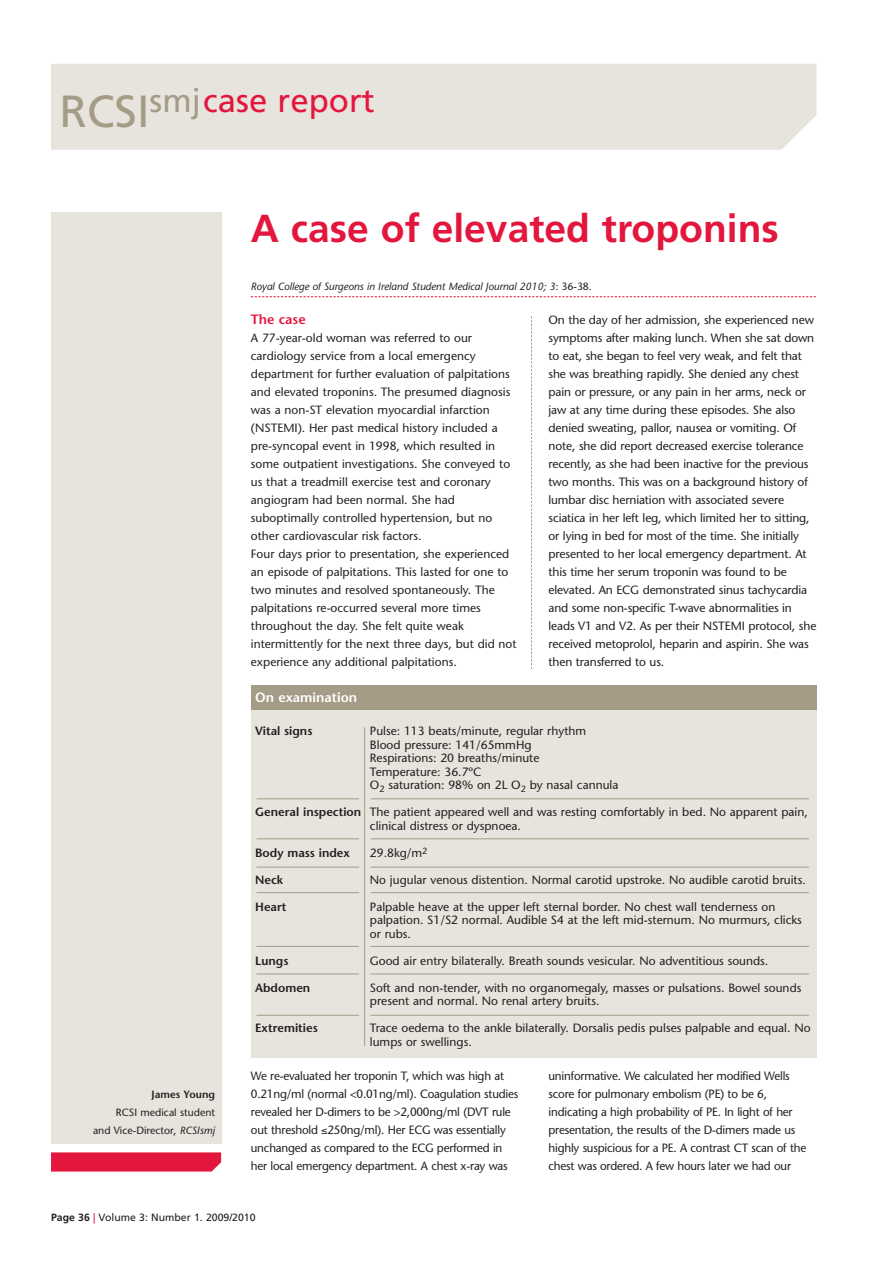
<style>
.page{position:relative;width:893px;height:1263px;background:#fff}
.page>*{position:absolute;margin:0;border:0;box-sizing:border-box;transform-origin:0 0}
.t1{font:700 39px "Frutiger";color:#e3173e}
.t2{font:33px "Frutiger";color:#e3173e}
.t3{font:600 13.5px "Stone Sans";color:#fff}
.t4{font:600 13.5px "Stone Sans";color:#e3173e}
.t5{font:12px/18px "Stone Sans";color:#231f20}
.t6{font:600 12px "Stone Sans";color:#231f20}
.t7{font:italic 10.5px "Stone Sans";letter-spacing:-.005em;color:#231f20}
.t8{font:10.5px/18px "Stone Sans";color:#231f20;text-align:right}
.t9{font:10.5px "Frutiger";color:#231f20}
.t10{font:600 10.5px "Stone Sans";color:#231f20}
.s1{font-size:45px;color:#a49c86}
.s2{color:#a49c86}
.s3{font-style:normal}
.s4{font-style:italic}
.s5{font-weight:600}
.s6{font-weight:700}
.s7{color:#e3173e}
</style>
<div class="page">
<div style="left:251px;top:701px;width:565px;height:357px;background:#e6e4dd"></div>
<div style="left:251px;top:685px;width:565px;height:25px;background:#a49c86"></div>
<div style="left:51px;top:64px;width:765px;height:86px;background:#e6e4dd"></div>
<div style="left:51px;top:213px;width:170px;height:931px;background:#e6e4dd"></div>
<div style="left:51px;top:1152px;width:170px;height:19px;background:#e3173e"></div>
<hr style="left:364px;top:727px;width:1px;height:319px;background:#a49c86">
<svg style="left:531px;top:316px;width:1px;height:353px"></svg>
<svg style="left:251px;top:296px;width:565px;height:1px"></svg>
<hr style="left:256px;top:798px;width:103px;height:1px;background:#a49c86">
<hr style="left:371px;top:798px;width:438px;height:1px;background:#a49c86">
<hr style="left:256px;top:838px;width:103px;height:1px;background:#a49c86">
<hr style="left:371px;top:838px;width:438px;height:1px;background:#a49c86">
<hr style="left:256px;top:867px;width:103px;height:1px;background:#a49c86">
<hr style="left:371px;top:867px;width:438px;height:1px;background:#a49c86">
<hr style="left:256px;top:892px;width:103px;height:1px;background:#a49c86">
<hr style="left:371px;top:892px;width:438px;height:1px;background:#a49c86">
<hr style="left:256px;top:946px;width:103px;height:1px;background:#a49c86">
<hr style="left:371px;top:946px;width:438px;height:1px;background:#a49c86">
<hr style="left:256px;top:973px;width:103px;height:1px;background:#a49c86">
<hr style="left:371px;top:973px;width:438px;height:1px;background:#a49c86">
<hr style="left:256px;top:1015px;width:103px;height:1px;background:#a49c86">
<hr style="left:371px;top:1015px;width:438px;height:1px;background:#a49c86">
<h2 class="t2" style="left:60px;top:87px;width:317px"><span class="s1">RCSI</span><span class="s2">smj</span>case report</h2>
<h1 class="t1" style="left:251px;top:213px;width:529px">A case of elevated troponins</h1>
<p class="t7" style="left:251px;top:283px;width:343px">Royal College of Surgeons in Ireland Student Medical Journal 2010; 3<span class="s3">: 36-38.</span></p>
<p class="t4" style="left:251px;top:314px;width:56px">The case</p>
<p class="t5" style="left:251px;top:330px;width:267px">A 77-year-old woman was referred to our cardiology service from a local emergency department for further evaluation of palpitations and elevated troponins. The presumed diagnosis was a non-ST elevation myocardial infarction (NSTEMI). Her past medical history included a pre-syncopal event in 1998, which resulted in some outpatient investigations. She conveyed to us that a treadmill exercise test and coronary angiogram had been normal. She had suboptimally controlled hypertension, but no other cardiovascular risk factors.<br>Four days prior to presentation, she experienced an episode of palpitations. This lasted for one to two minutes and resolved spontaneously. The palpitations re-occurred several more times throughout the day. She felt quite weak intermittently for the next three days, but did not experience any additional palpitations.</p>
<p class="t5" style="left:549px;top:312px;width:269px">On the day of her admission, she experienced new symptoms after making lunch. When she sat down to eat, she began to feel very weak, and felt that she was breathing rapidly. She denied any chest pain or pressure, or any pain in her arms, neck or jaw at any time during these episodes. She also denied sweating, pallor, nausea or vomiting. Of note, she did report decreased exercise tolerance recently, as she had been inactive for the previous two months. This was on a background history of lumbar disc herniation with associated severe sciatica in her left leg, which limited her to sitting, or lying in bed for most of the time. She initially presented to her local emergency department. At this time her serum troponin was found to be elevated. An ECG demonstrated sinus tachycardia and some non-specific T-wave abnormalities in leads V1 and V2. As per their NSTEMI protocol, she received metoprolol, heparin and aspirin. She was then transferred to us.</p>
<p class="t10" style="left:152px;top:1090px;width:65px">James Young</p>
<p class="t8" style="left:93px;top:1104px;width:124px">RCSI medical student<br>and Vice-Director, <span class="s4">RCSIsmj</span></p>
<p class="t3" style="left:255px;top:692px;width:104px">On examination</p>
<p class="t6" style="left:255px;top:726px;width:59px">Vital signs</p>
<p class="t5" style="left:370px;top:725px;width:250px;line-height:13.5px">Pulse: 113 beats/minute, regular rhythm Blood pressure: 141/65mmHg<br>Respirations: 20 breaths/minute<br>Temperature: 36.7ºC<br>O<sub>2</sub> saturation: 98% on 2L O<sub>2</sub> by nasal cannula</p>
<p class="t5" style="left:370px;top:806px;width:439px;line-height:13.5px;text-indent:-115px"><span class="s5">General inspection</span> The patient appeared well and was resting comfortably in bed. No apparent pain, clinical distress or dyspnoea.</p>
<p class="t6" style="left:255px;top:848px;width:96px">Body mass index</p>
<p class="t5" style="left:370px;top:845px;width:59px">29.8kg/m<sup>2</sup></p>
<p class="t6" style="left:255px;top:875px;width:29px">Neck</p>
<p class="t5" style="left:370px;top:872px;width:437px">No jugular venous distention. Normal carotid upstroke. No audible carotid bruits.</p>
<p class="t6" style="left:255px;top:902px;width:33px">Heart</p>
<p class="t5" style="left:370px;top:901px;width:433px;line-height:13.5px">Palpable heave at the upper left sternal border. No chest wall tenderness on palpation. S1/S2 normal. Audible S4 at the left mid-sternum. No murmurs, clicks or rubs.</p>
<p class="t6" style="left:255px;top:956px;width:35px">Lungs</p>
<p class="t5" style="left:370px;top:953px;width:400px">Good air entry bilaterally. Breath sounds vesicular. No adventitious sounds.</p>
<p class="t6" style="left:255px;top:983px;width:57px">Abdomen</p>
<p class="t5" style="left:370px;top:982px;width:433px;line-height:13.5px">Soft and non-tender, with no organomegaly, masses or pulsations. Bowel sounds present and normal. No renal artery bruits.</p>
<p class="t6" style="left:255px;top:1023px;width:64px">Extremities</p>
<p class="t5" style="left:370px;top:1022px;width:442px;line-height:13.5px">Trace oedema to the ankle bilaterally. Dorsalis pedis pulses palpable and equal. No lumps or swellings.</p>
<p class="t5" style="left:251px;top:1068px;width:269px">We re-evaluated her troponin T, which was high at 0.21ng/ml (normal &lt;0.01ng/ml). Coagulation studies revealed her D-dimers to be &gt;2,000ng/ml (DVT rule out threshold ≤250ng/ml). Her ECG was essentially unchanged as compared to the ECG performed in her local emergency department. A chest x-ray was</p>
<p class="t5" style="left:549px;top:1068px;width:259px">uninformative. We calculated her modified Wells score for pulmonary embolism (PE) to be 6, indicating a high probability of PE. In light of her presentation, the results of the D-dimers made us highly suspicious for a PE. A contrast CT scan of the chest was ordered. A few hours later we had our</p>
<p class="t9" style="left:51px;top:1213px;width:206px"><span class="s6">Page 36</span> <span class="s7">|</span> Volume 3: Number 1. 2009/2010</p>
</div>
